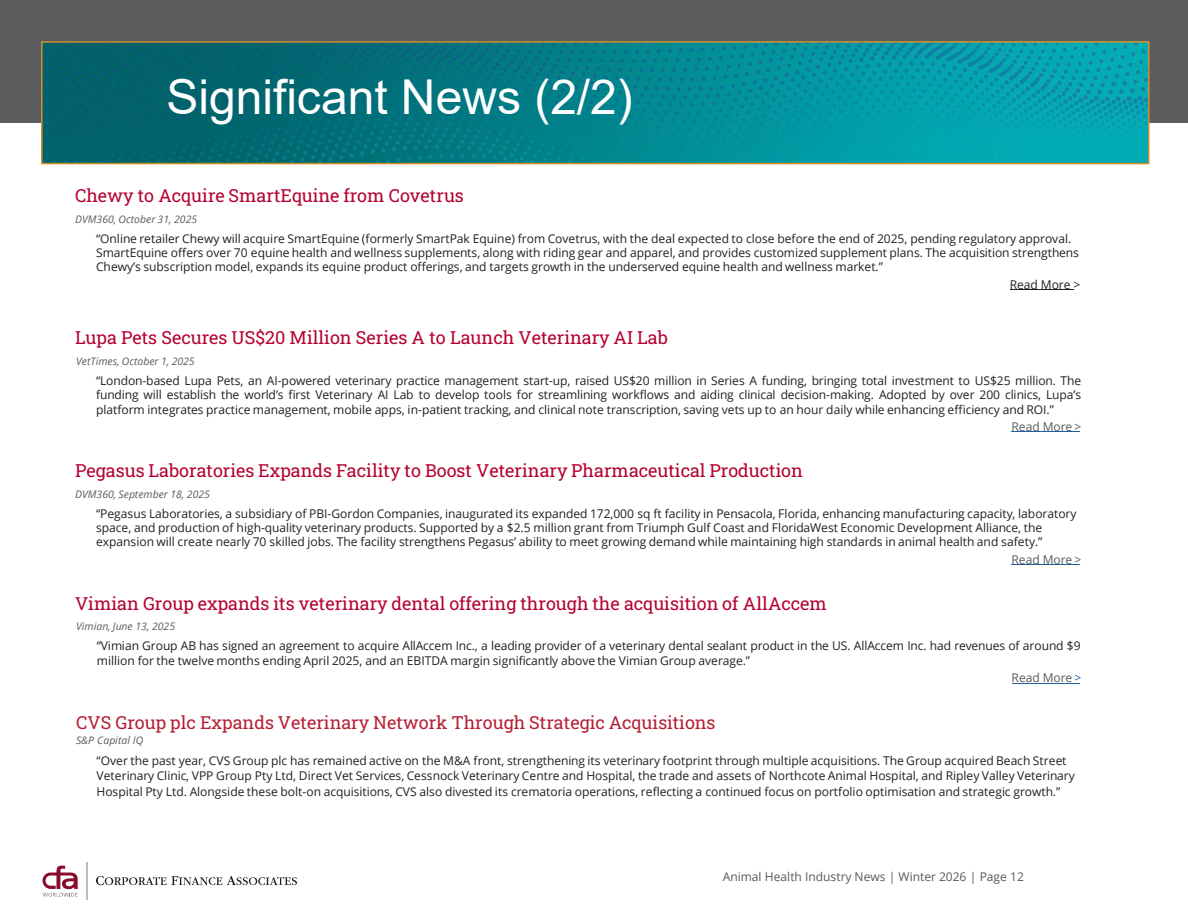
<style>
.page{position:relative;width:1188px;height:918px;background:#fff}
.page>*{position:absolute;margin:0;border:0;box-sizing:border-box;transform-origin:0 0}
.t1{font:48px "Arial";color:#fff}
.t2{font:18px "Roboto Slab";color:#b50030}
.t3{font:18px "Roboto Slab";color:#b51f33}
.t4{font:12px/14.4px "Open Sans";color:#231f20}
.t5{font:12px "Open Sans";letter-spacing:-.005em;color:#595a5d}
.t6{font:italic 10.5px "Open Sans";letter-spacing:.005em;color:#5b5c5e}
.s1{color:#205e9e}
</style>
<div class="page">
<div style="left:0;top:0;width:1188px;height:122px;background:#5b5c5e"></div>
<img style="left:44px;top:44px;width:1103px;height:117px">
<div style="left:41px;top:41px;width:1109px;height:123px;border:2px solid #d98d27"></div>
<hr style="left:86px;top:862px;width:2px;height:38px;background:#babbbb">
<svg style="left:96px;top:876px;width:201px;height:9px"></svg>
<svg style="left:43px;top:865px;width:35px;height:32px"></svg>
<hr style="left:1010px;top:289px;width:63px;height:1px;background:#231f20">
<hr style="left:1012px;top:432px;width:68px;height:1px;background:#205e9e">
<hr style="left:1012px;top:565px;width:68px;height:1px;background:#205e9e">
<hr style="left:1012px;top:683px;width:63px;height:1px;background:#205e9e">
<h2 class="t1" style="left:166px;top:64px;width:468px">Significant News (2/2)</h2>
<p class="t2" style="left:75px;top:183px;width:390px">Chewy to Acquire SmartEquine from Covetrus</p>
<p class="t6" style="left:75px;top:212px;width:124px">DVM360, October 31, 2025</p>
<p class="t4" style="left:96px;top:231px;width:984px">“Online retailer Chewy will acquire SmartEquine (formerly SmartPak Equine) from Covetrus, with the deal expected to close before the end of 2025, pending regulatory approval.<br>SmartEquine offers over 70 equine health and wellness supplements, along with riding gear and apparel, and provides customized supplement plans. The acquisition strengthens<br>Chewy’s subscription model, expands its equine product offerings, and targets growth in the underserved equine health and wellness market.”</p>
<p class="t4" style="left:1010px;top:277px;width:72px">Read More &gt;</p>
<p class="t2" style="left:75px;top:326px;width:594px">Lupa Pets Secures US$20 Million Series A to Launch Veterinary AI Lab</p>
<p class="t6" style="left:76px;top:354px;width:120px">VetTimes, October 1, 2025</p>
<p class="t4" style="left:96px;top:373px;width:987px;text-align:justify">“London-based Lupa Pets, an AI-powered veterinary practice management start-up, raised US$20 million in Series A funding, bringing total investment to US$25 million. The funding will establish the world’s first Veterinary AI Lab to develop tools for streamlining workflows and aiding clinical decision-making. Adopted by over 200 clinics, Lupa’s platform integrates practice management, mobile apps, in-patient tracking, and clinical note transcription, saving vets up to an hour daily while enhancing efficiency and ROI.”</p>
<p class="t5" style="left:1012px;top:418px;width:71px">Read More &gt;</p>
<p class="t2" style="left:75px;top:458px;width:730px">Pegasus Laboratories Expands Facility to Boost Veterinary Pharmaceutical Production</p>
<p class="t6" style="left:75px;top:487px;width:137px">DVM360, September 18, 2025</p>
<p class="t4" style="left:96px;top:506px;width:982px">“Pegasus Laboratories, a subsidiary of PBI-Gordon Companies, inaugurated its expanded 172,000 sq ft facility in Pensacola, Florida, enhancing manufacturing capacity, laboratory space, and production of high-quality veterinary products. Supported by a $2.5 million grant from Triumph Gulf Coast and FloridaWest Economic Development Alliance, the expansion will create nearly 70 skilled jobs. The facility strengthens Pegasus’ ability to meet growing demand while maintaining high standards in animal health and safety.”</p>
<p class="t5" style="left:1012px;top:551px;width:71px">Read More &gt;</p>
<p class="t2" style="left:75px;top:591px;width:753px">Vimian Group expands its veterinary dental offering through the acquisition of AllAccem</p>
<p class="t6" style="left:76px;top:619px;width:101px">Vimian, June 13, 2025</p>
<p class="t4" style="left:97px;top:639px;width:985px">“Vimian Group AB has signed an agreement to acquire AllAccem Inc., a leading provider of a veterinary dental sealant product in the US. AllAccem Inc. had revenues of around $9 million for the twelve months ending April 2025, and an EBITDA margin significantly above the Vimian Group average.”</p>
<p class="t5" style="left:1012px;top:669px;width:71px">Read More <span class="s1">&gt;</span></p>
<p class="t3" style="left:76px;top:710px;width:641px">CVS Group plc Expands Veterinary Network Through Strategic Acquisitions</p>
<p class="t6" style="left:76px;top:733px;width:69px">S&amp;P Capital IQ</p>
<p class="t4" style="left:97px;top:753px;width:980px;line-height:15.3px">“Over the past year, CVS Group plc has remained active on the M&amp;A front, strengthening its veterinary footprint through multiple acquisitions. The Group acquired Beach Street<br>Veterinary Clinic, VPP Group Pty Ltd, Direct Vet Services, Cessnock Veterinary Centre and Hospital, the trade and assets of Northcote Animal Hospital, and Ripley Valley Veterinary<br>Hospital Pty Ltd. Alongside these bolt-on acquisitions, CVS also divested its crematoria operations, reflecting a continued focus on portfolio optimisation and strategic growth.”</p>
<p class="t5" style="left:723px;top:869px;width:303px">Animal Health Industry News | Winter 2026 | Page 12</p>
</div>
